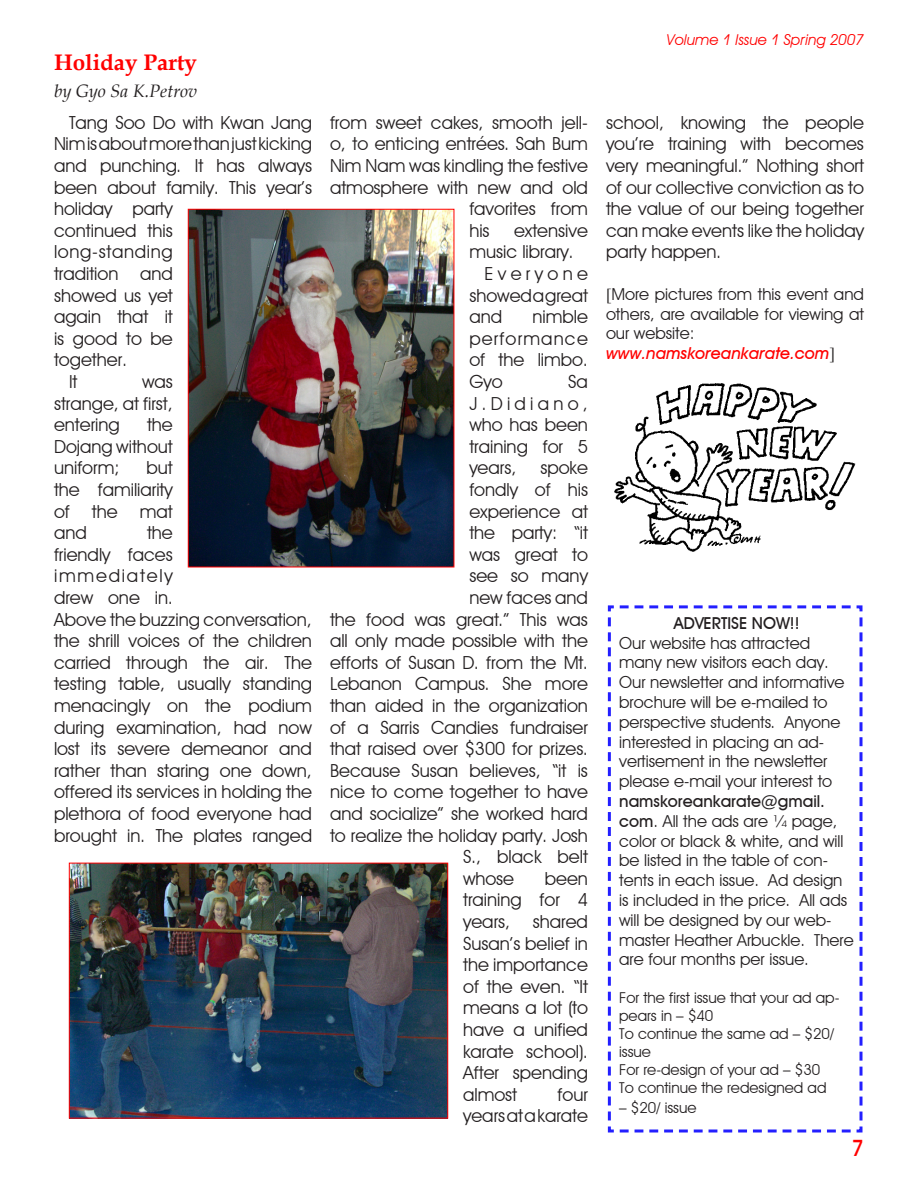
<style>
.page{position:relative;width:918px;height:1188px;background:#fff}
.page>*{position:absolute;margin:0;border:0;box-sizing:border-box;transform-origin:0 0}
.Article_Title{font:700 22.5px "Book Antiqua";color:#f00}
.t1{font:700 22.5px "Decker";color:#f00}
.Feature_Article_Body{font:18px/21.6px "Decker";color:#231f20;text-align:justify}
.Author_Text{font:italic 18px "Book Antiqua";color:#231f20}
.Feature_Article_Body-2{font:16.5px/19.8px "Decker";color:#231f20;text-align:justify}
.t2{font:italic 700 16.5px "Decker";color:#f00}
.Feature_Article_Body-3{font:700 16.5px "Decker";color:#231f20}
.Feature_Article_Body-4{font:15px/18px "Decker";color:#231f20}
.t3{font:italic 15px "Decker";color:#f00}
.s1{font-family:"Times New Roman"}
.s2{font-family:"Times New Roman";font-weight:400;font-style:normal;color:#231f20}
.s3{font-weight:700}
</style>
<div class="page">
<svg style="left:607px;top:605px;width:256px;height:528px"></svg>
<img style="left:71px;top:865px;width:375px;height:252px">
<div style="left:69px;top:863px;width:379px;height:256px;border:1px solid #f00"></div>
<img style="left:190px;top:211px;width:262px;height:354px">
<div style="left:188px;top:209px;width:266px;height:358px;border:1px solid #f00"></div>
<img style="left:614px;top:383px;width:242px;height:169px">
<p class="Article_Title" style="left:54px;top:47px;width:145px">Holiday Party</p>
<p class="Author_Text" style="left:54px;top:79px;width:145px">by Gyo Sa K.Petrov</p>
<p class="Feature_Article_Body" style="left:54px;top:111px;width:260px;text-align:left;text-indent:15px">Tang Soo Do with Kwan Jang<br>Nim is about more than just kicking and punching. It has always been about family. This year’s holiday party<br>continued this<br>long-standing<br>tradition and<br>showed us yet<br>again that it<br>is good to be<br>together.</p>
<p class="Feature_Article_Body" style="left:69px;top:371px;width:10px">It</p>
<p class="Feature_Article_Body" style="left:54px;top:371px;width:120px;text-indent:88px">was strange, at first, entering</p>
<p class="Feature_Article_Body" style="left:54px;top:414px;width:120px;text-indent:93px">the Dojang without uniform;</p>
<p class="Feature_Article_Body" style="left:54px;top:457px;width:120px;text-indent:93px">but the familiarity of the mat and</p>
<p class="Feature_Article_Body" style="left:54px;top:522px;width:260px;text-align:left;text-indent:93px">the<br>friendly faces<br>immediately<br>drew one in.<br>Above the buzzing conversation, the shrill voices of the children carried through the air. The testing table, usually standing menacingly on the podium during examination, had now lost its severe demeanor and rather than staring one down, offered its services in holding the plethora of food everyone had brought in. The plates ranged</p>
<p class="t3" style="left:667px;top:31px;width:199px">Volume 1 Issue 1 Spring 2007</p>
<p class="Feature_Article_Body" style="left:330px;top:111px;width:259px">from sweet cakes, smooth jell-</p>
<p class="Feature_Article_Body" style="left:330px;top:133px;width:259px">o, to enticing entrées. Sah Bum</p>
<p class="Feature_Article_Body" style="left:330px;top:155px;width:259px">Nim Nam was kindling the festive</p>
<p class="Feature_Article_Body" style="left:330px;top:176px;width:259px">atmosphere with new and old</p>
<p class="Feature_Article_Body" style="left:469px;top:198px;width:120px">favorites from</p>
<p class="Feature_Article_Body" style="left:469px;top:219px;width:22px">his</p>
<p class="Feature_Article_Body" style="left:469px;top:219px;width:120px;text-indent:45px">extensive music library.</p>
<p class="Feature_Article_Body" style="left:469px;top:263px;width:120px;text-indent:15px">Everyone showed a great and</p>
<p class="Feature_Article_Body" style="left:469px;top:306px;width:120px;text-indent:63px">nimble performance of the limbo.<br>Gyo</p>
<p class="Feature_Article_Body" style="left:469px;top:371px;width:120px;text-indent:99px">Sa J.Didiano, who has been training for 5 years,</p>
<p class="Feature_Article_Body" style="left:540px;top:457px;width:49px">spoke</p>
<p class="Feature_Article_Body" style="left:469px;top:479px;width:120px">fondly of his</p>
<p class="Feature_Article_Body" style="left:469px;top:500px;width:120px">experience at</p>
<p class="Feature_Article_Body" style="left:469px;top:522px;width:120px">the party: “it</p>
<p class="Feature_Article_Body" style="left:469px;top:543px;width:120px">was great to</p>
<p class="Feature_Article_Body" style="left:469px;top:565px;width:120px">see so many</p>
<p class="Feature_Article_Body" style="left:469px;top:587px;width:120px">new faces and</p>
<p class="Feature_Article_Body" style="left:330px;top:608px;width:259px">the food was great.” This was</p>
<p class="Feature_Article_Body" style="left:330px;top:630px;width:259px">all only made possible with the</p>
<p class="Feature_Article_Body" style="left:330px;top:651px;width:259px">efforts of Susan D. from the Mt.</p>
<p class="Feature_Article_Body" style="left:330px;top:673px;width:259px">Lebanon Campus. She more</p>
<p class="Feature_Article_Body" style="left:330px;top:695px;width:259px">than aided in the organization</p>
<p class="Feature_Article_Body" style="left:330px;top:716px;width:259px">of a Sarris Candies fundraiser</p>
<p class="Feature_Article_Body" style="left:330px;top:738px;width:259px">that raised over $300 for prizes.</p>
<p class="Feature_Article_Body" style="left:330px;top:759px;width:259px">Because Susan believes, “it is</p>
<p class="Feature_Article_Body" style="left:330px;top:781px;width:259px">nice to come together to have</p>
<p class="Feature_Article_Body" style="left:330px;top:803px;width:259px">and socialize” she worked hard</p>
<p class="Feature_Article_Body" style="left:330px;top:824px;width:259px">to realize the holiday party. Josh</p>
<p class="Feature_Article_Body" style="left:463px;top:846px;width:126px">S., black belt</p>
<p class="Feature_Article_Body" style="left:463px;top:867px;width:53px">whose</p>
<p class="Feature_Article_Body" style="left:463px;top:867px;width:126px;text-indent:82px">been training for 4 years,</p>
<p class="Feature_Article_Body" style="left:463px;top:911px;width:126px;text-indent:70px">shared Susan’s belief in the importance of the even. “It means a lot [to have a unified karate school].<br>After spending almost</p>
<p class="Feature_Article_Body" style="left:463px;top:1083px;width:126px;text-align:right">four<br>years at a karate</p>
<p class="Feature_Article_Body" style="left:606px;top:111px;width:260px">school, knowing the people you’re training with becomes very meaningful.” Nothing short of our collective conviction as to the value of our being together can make events like the holiday party happen.</p>
<p class="Feature_Article_Body-2" style="left:606px;top:284px;width:260px"><span class="s1">[</span>More pictures from this event and others, are available for viewing at our website:</p>
<p class="t2" style="left:606px;top:343px;width:230px">www.namskoreankarate.com<span class="s2">]</span></p>
<p class="Feature_Article_Body-3" style="left:674px;top:613px;width:127px">ADVERTISE NOW!!</p>
<p class="Feature_Article_Body-2" style="left:619px;top:633px;width:236px;text-align:left">Our website has attracted many new visitors each day.<br>Our newsletter and informative brochure will be e-mailed to perspective students. Anyone interested in placing an ad&shy;vertisement in the newsletter please e-mail your interest to <span class="s3">namskoreankarate@gmail. com</span>. All the ads are ¼ page, color or black &amp; white, and will be listed in the table of con&shy;tents in each issue. Ad design is included in the price. All ads will be designed by our web&shy;master Heather Arbuckle. There are four months per issue.</p>
<p class="Feature_Article_Body-4" style="left:619px;top:989px;width:222px">For the first issue that your ad ap&shy;pears in – $40</p>
<p class="Feature_Article_Body-4" style="left:619px;top:1025px;width:217px">To continue the same ad – $20/ issue</p>
<p class="Feature_Article_Body-4" style="left:619px;top:1061px;width:203px">For re-design of your ad – $30</p>
<p class="Feature_Article_Body-4" style="left:619px;top:1079px;width:209px">To continue the redesigned ad</p>
<p class="Feature_Article_Body-4" style="left:619px;top:1099px;width:79px">– $20/ issue</p>
<p class="t1" style="left:851px;top:1134px;width:14px">7</p>
</div>
